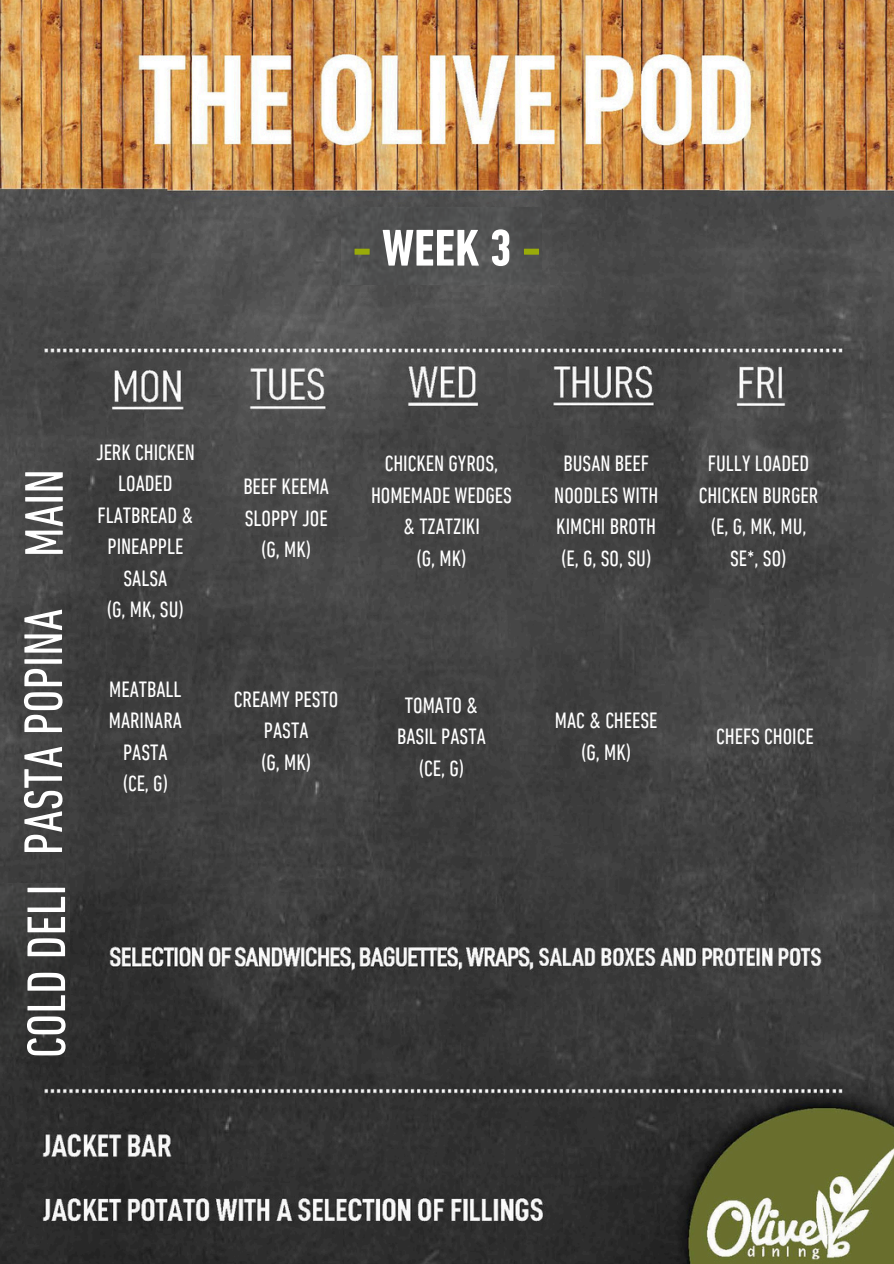
<style>
.page{position:relative;width:894px;height:1264px;background:#fff}
.page>*{position:absolute;margin:0;border:0;box-sizing:border-box;transform-origin:0 0}
.t1{font:condensed 55.2px "DIN Next LT Pro";color:#fff}
.t2{font:700 condensed 52.5px "DIN Next LT Pro";color:#fff}
.t3{font:condensed 22.5px/31.5px "DIN Next LT Pro";color:#fff;text-align:center}
.s1{color:#99ab09}
</style>
<div class="page">
<img style="left:0;top:0;width:893px;height:1263px">
<img style="left:342px;top:208px;width:199px;height:76px">
<img style="left:0;top:883px;width:70px;height:173px">
<h2 class="t2" style="left:352px;top:226px;width:190px"><span class="s1">-</span>WEEK3<span class="s1">-</span></h2>
<p class="t1" style="left:21px;top:557px;width:90px;rotate:-90deg">MAIN</p>
<h1 class="t1" style="left:21px;top:855px;width:248px;rotate:-90deg">PASTA POPINA</h1>
<p class="t1" style="left:24px;top:1058px;width:175px;rotate:-90deg">COLD DELI</p>
<p class="t3" style="left:96px;top:438px;width:100px">JERK CHICKEN<br>LOADED<br>FLATBREAD &amp;<br>PINEAPPLE<br>SALSA</p>
<p class="t3" style="left:106px;top:596px;width:79px">(G, MK, SU)</p>
<p class="t3" style="left:109px;top:675px;width:75px">MEATBALL<br>MARINARA<br>PASTA</p>
<p class="t3" style="left:122px;top:770px;width:47px">(CE, G)</p>
<p class="t3" style="left:243px;top:473px;width:87px;text-align:left">BEEF KEEMA<br>SLOPPY JOE</p>
<h2 class="t3" style="left:261px;top:536px;width:52px">(G, MK)</h2>
<p class="t3" style="left:371px;top:450px;width:142px">CHICKEN GYROS,<br>HOMEMADE WEDGES &amp; TZATZIKI</p>
<p class="t3" style="left:416px;top:544px;width:52px">(G, MK)</p>
<p class="t3" style="left:234px;top:685px;width:106px">CREAMY PESTO<br>PASTA</p>
<p class="t3" style="left:261px;top:748px;width:52px">(G, MK)</p>
<p class="t3" style="left:397px;top:691px;width:90px">TOMATO &amp;<br>BASIL PASTA</p>
<p class="t3" style="left:418px;top:754px;width:47px">(CE, G)</p>
<p class="t3" style="left:554px;top:450px;width:105px">BUSAN BEEF<br>NOODLES WITH<br>KIMCHI BROTH</p>
<p class="t3" style="left:560px;top:544px;width:92px">(E, G, SO, SU)</p>
<p class="t3" style="left:698px;top:450px;width:121px">FULLY LOADED<br>CHICKEN BURGER</p>
<p class="t3" style="left:710px;top:513px;width:98px">(E, G, MK, MU,<br>SE*, SO)</p>
<p class="t3" style="left:554px;top:707px;width:104px">MAC &amp; CHEESE</p>
<p class="t3" style="left:580px;top:738px;width:52px">(G, MK)</p>
<p class="t3" style="left:716px;top:722px;width:99px">CHEFS CHOICE</p>
</div>
